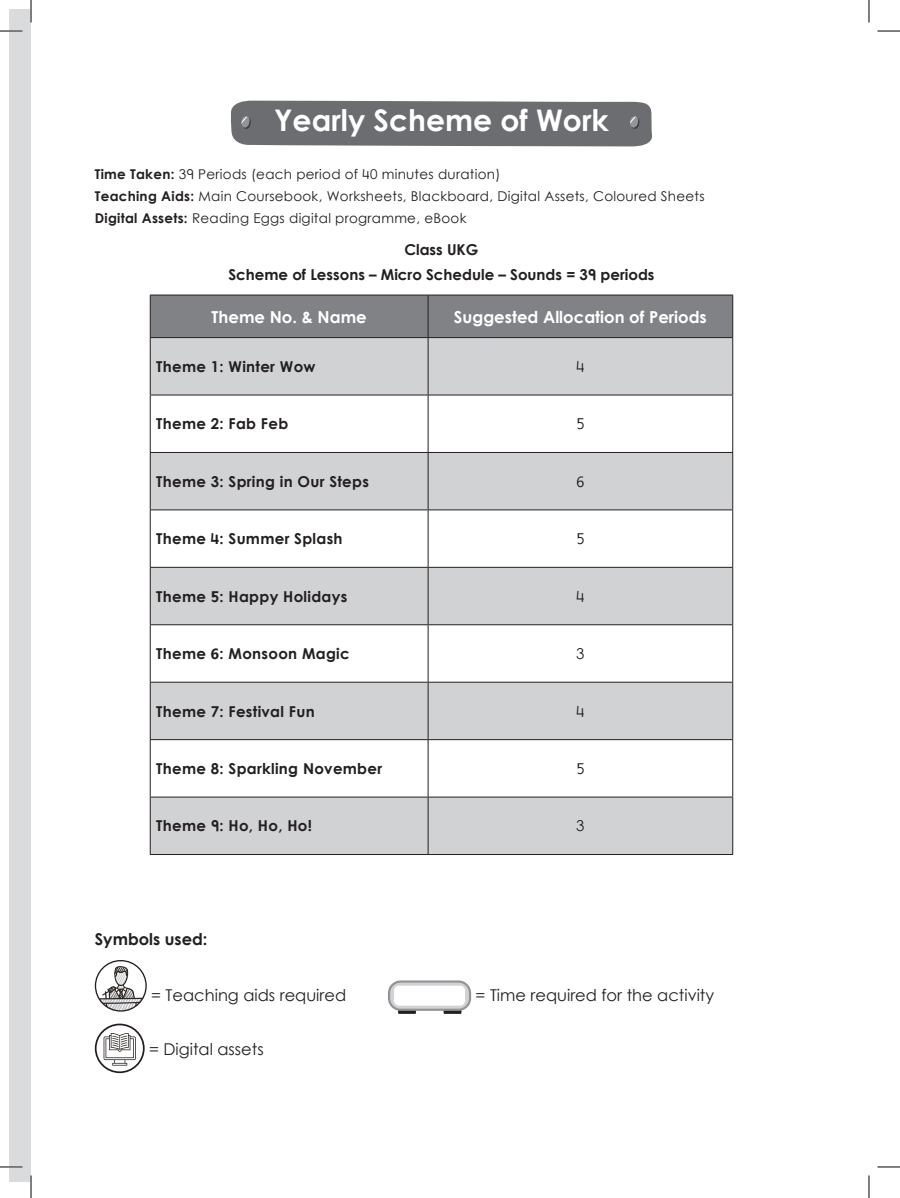
<style>
.page{position:relative;width:900px;height:1198px;background:#fff}
.page>*{position:absolute;margin:0;border:0;box-sizing:border-box;transform-origin:0 0}
.t1{font:29.7px "Century Gothic Bold New";color:#fff}
.t2{font:16.5px "Century Gothic Bold New";color:#fff}
.t3{font:16.35px "Century Gothic Regular New";color:#231f20}
.t4{font:16.35px "Century Gothic Bold New";color:#231f20}
.t5{font:15px "Century Gothic Bold New";letter-spacing:.02em;color:#231f20}
.t6{font:15px "Century Gothic Bold New";color:#231f20}
.t7{font:15px "Century Gothic Regular New";color:#231f20}
.text{font:13.5px "Century Gothic Regular New";letter-spacing:.02em;color:#231f20}
.s1{font-family:"Century Gothic Bold New"}
</style>
<div class="page">
<div style="left:10px;top:10px;width:21px;height:1171px;background:#dadbdd"></div>
<svg style="left:231px;top:100px;width:421px;height:47px;background:#757679"></svg>
<svg style="left:95px;top:960px;width:51px;height:50px"></svg>
<svg style="left:99px;top:965px;width:45px;height:45px"></svg>
<div style="left:95px;top:959px;width:52px;height:52px;border:1px solid #231f20;border-radius:25px"></div>
<svg style="left:398px;top:1010px;width:18px;height:3px"></svg>
<svg style="left:443px;top:1010px;width:18px;height:3px"></svg>
<svg style="left:388px;top:980px;width:83px;height:30px"></svg>
<svg style="left:390px;top:982px;width:79px;height:26px"></svg>
<div style="left:394px;top:985px;width:71px;height:20px;background:#fff;border-radius:5px"></div>
<svg style="left:96px;top:1024px;width:48px;height:48px"></svg>
<div style="left:95px;top:1023px;width:50px;height:49px;border:2px solid #231f20;border-radius:50%"></div>
<svg style="left:104px;top:1030px;width:32px;height:35px"></svg>
<svg style="left:151px;top:295px;width:581px;height:99px;background:#adaeb1"></svg>
<svg style="left:151px;top:453px;width:581px;height:401px;fill:#d1d2d4"></svg>
<hr style="left:150px;top:294px;width:278px;height:1px;background:#231f20">
<hr style="left:150px;top:295px;width:1px;height:42px;background:#231f20">
<hr style="left:428px;top:294px;width:305px;height:1px;background:#231f20">
<hr style="left:428px;top:295px;width:1px;height:42px;background:#231f20">
<hr style="left:732px;top:295px;width:1px;height:42px;background:#231f20">
<hr style="left:150px;top:337px;width:278px;height:1px;background:#231f20">
<hr style="left:150px;top:338px;width:1px;height:56px;background:#231f20">
<hr style="left:428px;top:337px;width:305px;height:1px;background:#231f20">
<hr style="left:428px;top:338px;width:1px;height:56px;background:#231f20">
<hr style="left:732px;top:338px;width:1px;height:56px;background:#231f20">
<hr style="left:150px;top:452px;width:278px;height:1px;background:#231f20">
<hr style="left:428px;top:452px;width:305px;height:1px;background:#231f20">
<hr style="left:150px;top:509px;width:278px;height:1px;background:#231f20">
<hr style="left:428px;top:509px;width:305px;height:1px;background:#231f20">
<hr style="left:150px;top:624px;width:278px;height:1px;background:#231f20">
<hr style="left:428px;top:624px;width:305px;height:1px;background:#231f20">
<hr style="left:150px;top:739px;width:278px;height:1px;background:#231f20">
<hr style="left:428px;top:739px;width:305px;height:1px;background:#231f20">
<hr style="left:150px;top:854px;width:278px;height:1px;background:#231f20">
<hr style="left:428px;top:854px;width:305px;height:1px;background:#231f20">
<hr style="left:150px;top:395px;width:1px;height:57px;background:#231f20">
<hr style="left:150px;top:453px;width:1px;height:56px;background:#231f20">
<hr style="left:150px;top:510px;width:1px;height:57px;background:#231f20">
<hr style="left:150px;top:567px;width:1px;height:57px;background:#231f20">
<hr style="left:150px;top:625px;width:1px;height:56px;background:#231f20">
<hr style="left:150px;top:682px;width:1px;height:57px;background:#231f20">
<hr style="left:150px;top:740px;width:1px;height:56px;background:#231f20">
<hr style="left:150px;top:797px;width:1px;height:57px;background:#231f20">
<hr style="left:428px;top:395px;width:1px;height:57px;background:#231f20">
<hr style="left:732px;top:395px;width:1px;height:57px;background:#231f20">
<hr style="left:428px;top:453px;width:1px;height:56px;background:#231f20">
<hr style="left:732px;top:453px;width:1px;height:56px;background:#231f20">
<hr style="left:428px;top:510px;width:1px;height:57px;background:#231f20">
<hr style="left:732px;top:510px;width:1px;height:57px;background:#231f20">
<hr style="left:428px;top:567px;width:1px;height:57px;background:#231f20">
<hr style="left:732px;top:567px;width:1px;height:57px;background:#231f20">
<hr style="left:428px;top:625px;width:1px;height:56px;background:#231f20">
<hr style="left:732px;top:625px;width:1px;height:56px;background:#231f20">
<hr style="left:428px;top:682px;width:1px;height:57px;background:#231f20">
<hr style="left:732px;top:682px;width:1px;height:57px;background:#231f20">
<hr style="left:428px;top:740px;width:1px;height:56px;background:#231f20">
<hr style="left:732px;top:740px;width:1px;height:56px;background:#231f20">
<hr style="left:428px;top:797px;width:1px;height:57px;background:#231f20">
<hr style="left:732px;top:797px;width:1px;height:57px;background:#231f20">
<hr style="left:150px;top:394px;width:278px;height:1px;background:#231f20">
<hr style="left:150px;top:567px;width:278px;height:1px;background:#231f20">
<hr style="left:150px;top:681px;width:278px;height:1px;background:#231f20">
<hr style="left:150px;top:796px;width:278px;height:1px;background:#231f20">
<hr style="left:428px;top:394px;width:305px;height:1px;background:#231f20">
<hr style="left:428px;top:567px;width:305px;height:1px;background:#231f20">
<hr style="left:428px;top:681px;width:305px;height:1px;background:#231f20">
<hr style="left:428px;top:796px;width:305px;height:1px;background:#231f20">
<hr style="left:0;top:30px;width:22px;height:2px;background:#fff">
<hr style="left:0;top:1165px;width:22px;height:2px;background:#fff">
<hr style="left:30px;top:0;width:2px;height:23px;background:#fff">
<hr style="left:30px;top:1175px;width:2px;height:22px;background:#fff">
<svg style="left:0;top:31px;width:22px;height:1px"></svg>
<svg style="left:877px;top:31px;width:23px;height:1px"></svg>
<svg style="left:0;top:1166px;width:22px;height:1px"></svg>
<svg style="left:877px;top:1166px;width:23px;height:1px"></svg>
<svg style="left:31px;top:0;width:1px;height:23px"></svg>
<svg style="left:31px;top:1175px;width:1px;height:22px"></svg>
<svg style="left:868px;top:0;width:1px;height:23px"></svg>
<svg style="left:868px;top:1175px;width:1px;height:22px"></svg>
<p class="t1" style="left:274px;top:98px;width:336px">Yearly Scheme of Work</p>
<p class="text" style="left:95px;top:164px;width:407px"><span class="s1">Time Taken:</span> 39 Periods (each period of 40 minutes duration)</p>
<p class="text" style="left:95px;top:187px;width:611px"><span class="s1">Teaching Aids:</span> Main Coursebook, Worksheets, Blackboard, Digital Assets, Coloured Sheets</p>
<p class="text" style="left:95px;top:209px;width:373px"><span class="s1">Digital Assets:</span> Reading Eggs digital programme, eBook</p>
<p class="t6" style="left:404px;top:238px;width:76px">Class UKG</p>
<p class="t6" style="left:228px;top:263px;width:428px">Scheme of Lessons – Micro Schedule – Sounds = 39 periods</p>
<p class="t2" style="left:212px;top:304px;width:157px">Theme No. &amp; Name</p>
<p class="t2" style="left:454px;top:304px;width:254px">Suggested Allocation of Periods</p>
<p class="t5" style="left:156px;top:355px;width:161px">Theme 1: Winter Wow</p>
<p class="t7" style="left:576px;top:356px;width:10px">4</p>
<p class="t5" style="left:156px;top:412px;width:134px">Theme 2: Fab Feb</p>
<p class="t7" style="left:576px;top:413px;width:10px">5</p>
<p class="t5" style="left:156px;top:470px;width:214px">Theme 3: Spring in Our Steps</p>
<p class="t7" style="left:576px;top:471px;width:10px">6</p>
<p class="t5" style="left:156px;top:527px;width:188px">Theme 4: Summer Splash</p>
<p class="t7" style="left:576px;top:528px;width:10px">5</p>
<p class="t5" style="left:156px;top:584px;width:193px">Theme 5: Happy Holidays</p>
<p class="t7" style="left:576px;top:585px;width:10px">4</p>
<p class="t5" style="left:156px;top:642px;width:195px">Theme 6: Monsoon Magic</p>
<p class="t7" style="left:576px;top:643px;width:10px">3</p>
<p class="t5" style="left:156px;top:699px;width:160px">Theme 7: Festival Fun</p>
<p class="t7" style="left:576px;top:700px;width:10px">4</p>
<p class="t5" style="left:156px;top:757px;width:227px">Theme 8: Sparkling November</p>
<p class="t7" style="left:576px;top:758px;width:10px">5</p>
<p class="t5" style="left:156px;top:814px;width:157px">Theme 9: Ho, Ho, Ho!</p>
<p class="t7" style="left:576px;top:815px;width:10px">3</p>
<p class="t4" style="left:95px;top:926px;width:114px">Symbols used:</p>
<p class="t3" style="left:151px;top:983px;width:196px">= Teaching aids required</p>
<p class="t3" style="left:475px;top:983px;width:240px">= Time required for the activity</p>
<p class="t3" style="left:149px;top:1037px;width:116px">= Digital assets</p>
</div>
